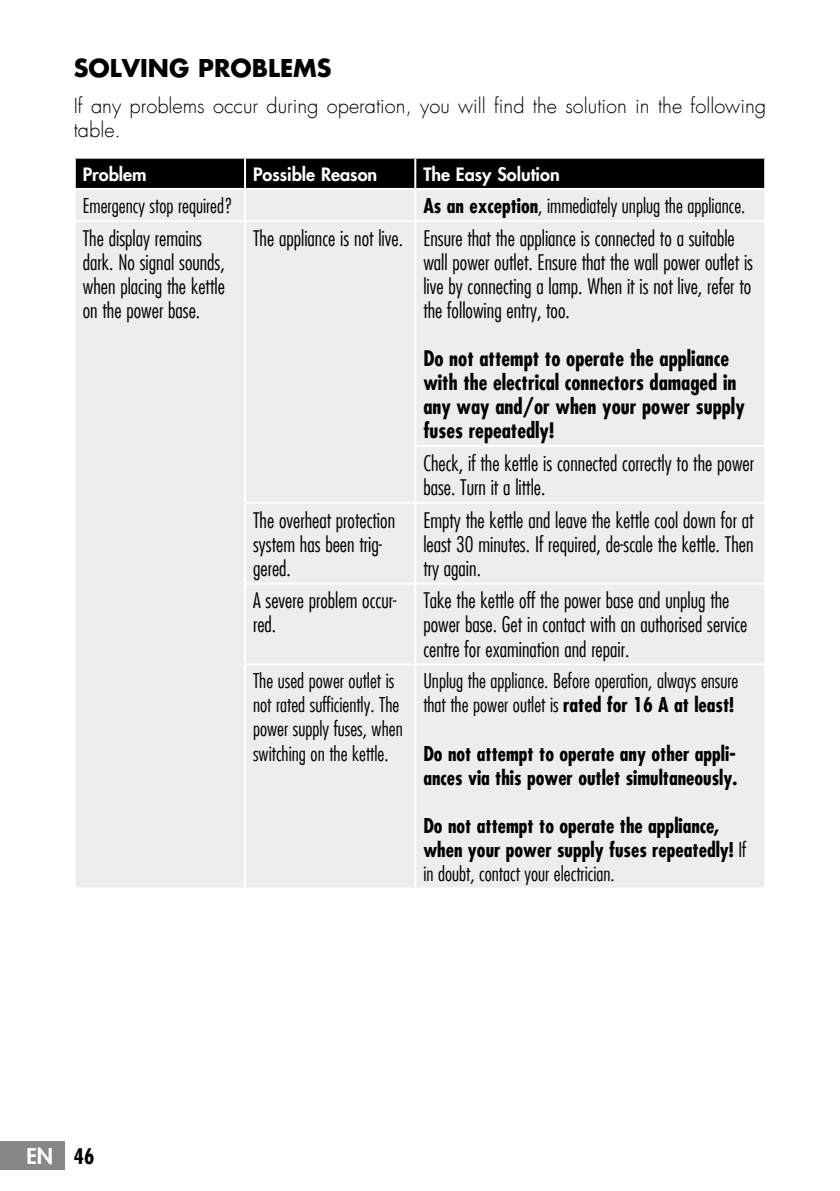
<style>
.page{position:relative;width:840px;height:1191px;background:#fff}
.page>*{position:absolute;margin:0;border:0;box-sizing:border-box;transform-origin:0 0}
.t1{font:700 24px "Futura LT";color:#000}
.t2{font:800 21.4px "Futura LT";color:#fff}
.t3{font:300 condensed 21px/24px "Futura LT";color:#000}
.t4{font:700 condensed 21px/24px "Futura LT";color:#000}
.t5{font:300 condensed 20px/24px "Futura LT";color:#000}
.t6{font:700 condensed 20px/24px "Futura LT";color:#000}
.t7{font:300 20px/24px "Futura LT";color:#000}
.t8{font:800 18px "Futura LT";color:#fff}
.s1{font-weight:700}
.s2{font-weight:300}
.s3{font-weight:700;font-stretch:condensed;font-size:21px;color:#000}
</style>
<div class="page">
<div style="left:0;top:1141px;width:65px;height:28px;background:#878787"></div>
<div style="left:76px;top:159px;width:687px;height:29px;background:#000"></div>
<div style="left:76px;top:190px;width:687px;height:697px;background:#ededed"></div>
<hr style="left:244px;top:159px;width:2px;height:29px;background:#fff">
<hr style="left:414px;top:159px;width:2px;height:29px;background:#fff">
<hr style="left:244px;top:190px;width:2px;height:30px;background:#fff">
<hr style="left:414px;top:190px;width:2px;height:30px;background:#fff">
<hr style="left:74px;top:220px;width:171px;height:2px;background:#fff">
<hr style="left:245px;top:220px;width:170px;height:2px;background:#fff">
<hr style="left:244px;top:222px;width:2px;height:224px;background:#fff">
<hr style="left:415px;top:220px;width:350px;height:2px;background:#fff">
<hr style="left:414px;top:222px;width:2px;height:223px;background:#fff">
<hr style="left:244px;top:446px;width:2px;height:56px;background:#fff">
<hr style="left:414px;top:445px;width:351px;height:2px;background:#fff">
<hr style="left:414px;top:447px;width:2px;height:55px;background:#fff">
<hr style="left:244px;top:502px;width:171px;height:2px;background:#fff">
<hr style="left:244px;top:504px;width:2px;height:78px;background:#fff">
<hr style="left:415px;top:502px;width:350px;height:2px;background:#fff">
<hr style="left:414px;top:504px;width:2px;height:78px;background:#fff">
<hr style="left:244px;top:582px;width:171px;height:2px;background:#fff">
<hr style="left:244px;top:584px;width:2px;height:79px;background:#fff">
<hr style="left:415px;top:582px;width:350px;height:2px;background:#fff">
<hr style="left:414px;top:584px;width:2px;height:79px;background:#fff">
<hr style="left:244px;top:663px;width:171px;height:2px;background:#fff">
<hr style="left:244px;top:665px;width:2px;height:222px;background:#fff">
<hr style="left:415px;top:663px;width:350px;height:2px;background:#fff">
<hr style="left:414px;top:665px;width:2px;height:222px;background:#fff">
<p class="t1" style="left:74px;top:52px;width:259px">SOLVING PROBLEMS</p>
<p class="t7" style="left:74px;top:94px;width:693px">If any problems occur during operation, you will find the solution in the following table.</p>
<p class="t8" style="left:83px;top:162px;width:65px">Problem</p>
<p class="t8" style="left:253px;top:162px;width:126px">Possible Reason</p>
<p class="t8" style="left:423px;top:162px;width:138px">The Easy Solution</p>
<p class="t5" style="left:83px;top:193px;width:151px">Emergency stop required?</p>
<p class="t5" style="left:423px;top:194px;width:323px"><span class="s1">As an exception</span>, immediately unplug the appliance.</p>
<p class="t3" style="left:83px;top:226px;width:143px">The display remains dark. No signal sounds, when placing the kettle on the power base.</p>
<p class="t3" style="left:423px;top:226px;width:331px;text-indent:-170px">The appliance is not live. Ensure that the appliance is connected to a suitable wall power outlet. Ensure that the wall power outlet is live by connecting a lamp. When it is not live, refer to the following entry, too.</p>
<p class="t4" style="left:423px;top:346px;width:323px">Do not attempt to operate the appliance with the electrical connectors damaged in any way and/or when your power supply fuses repeatedly!</p>
<p class="t3" style="left:423px;top:451px;width:332px">Check, if the kettle is connected correctly to the power base. Turn it a little.</p>
<p class="t3" style="left:253px;top:508px;width:143px">The overheat protection system has been trig&shy;gered.</p>
<p class="t3" style="left:423px;top:508px;width:331px;text-align:justify">Empty the kettle and leave the kettle cool down for at least 30 minutes. If required, de-scale the kettle. Then try again.</p>
<p class="t3" style="left:253px;top:588px;width:145px">A severe problem occur&shy;red.</p>
<p class="t3" style="left:423px;top:588px;width:325px">Take the kettle off the power base and unplug the power base. Get in contact with an authorised service centre for examination and repair.</p>
<p class="t5" style="left:253px;top:669px;width:151px">The used power outlet is not rated sufficiently. The power supply fuses, when switching on the kettle.</p>
<p class="t5" style="left:423px;top:669px;width:316px">Unplug the appliance. Before operation, always ensure that the power outlet is <span class="s1">rated for 16 A at least!</span></p>
<p class="t6" style="left:423px;top:741px;width:315px">Do not attempt to operate any other appli&shy;ances via this power outlet simultaneously.</p>
<p class="t6" style="left:423px;top:813px;width:324px">Do not attempt to operate the appliance, when your power supply fuses repeatedly! <span class="s2">If in doubt, contact your electrician.</span></p>
<p class="t2" style="left:26px;top:1141px;width:69px">EN <span class="s3">46</span></p>
</div>
